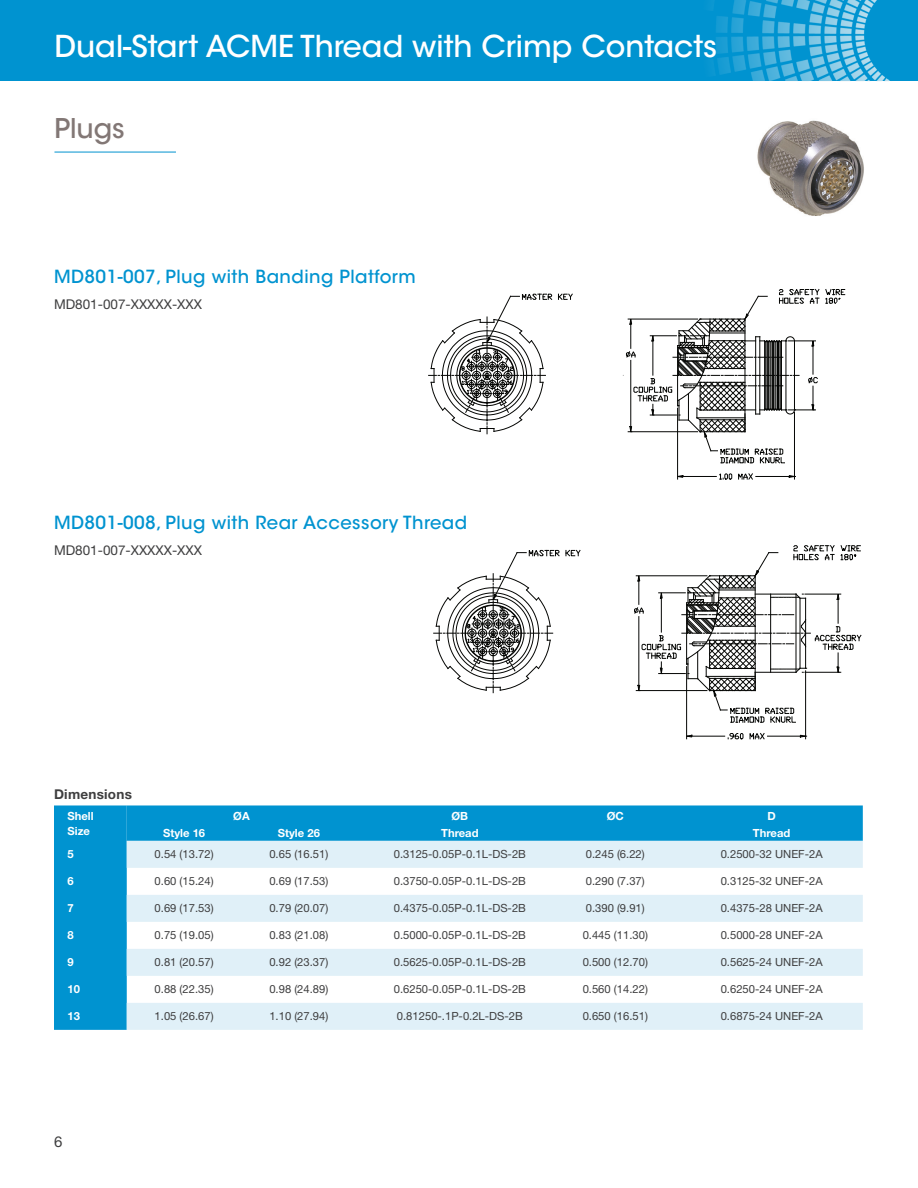
<style>
.page{position:relative;width:918px;height:1188px;background:#fff}
.page>*{position:absolute;margin:0;border:0;box-sizing:border-box;transform-origin:0 0}
.t1{font:500 30px "ITC Avant Garde Std";color:#fff}
.t2{font:500 27px "ITC Avant Garde Std";color:#827775}
.t3{font:500 18px "ITC Avant Garde Std";letter-spacing:.025em;color:#0093d0}
.t4{font:15px "Helvetica Neue LT Pro";color:#3e3e3f}
.t5{font:13.5px "Helvetica Neue LT Pro";color:#3e3e3f}
.t6{font:700 13.5px "Helvetica Neue LT Pro";letter-spacing:.02em;color:#3e3e3f}
.t7{font:11.25px "Helvetica Neue LT Pro";color:#3e3e3f}
.t8{font:700 11.25px/15px "Helvetica Neue LT Pro";color:#fff}
</style>
<div class="page">
<div style="left:0;top:0;width:918px;height:81px;background:#0093d0"></div>
<img style="left:711px;top:0;width:179px;height:81px">
<div style="left:54px;top:805px;width:809px;height:225px;background:#0093d0"></div>
<svg style="left:127px;top:841px;width:736px;height:189px;fill:#e0f0f8"></svg>
<hr style="left:54px;top:152px;width:122px;height:1px;background:#0093d0">
<hr style="left:677px;top:408px;width:1px;height:71px;background:#040503">
<hr style="left:794px;top:412px;width:1px;height:67px;background:#040503">
<hr style="left:683px;top:476px;width:33px;height:1px;background:#040503">
<hr style="left:756px;top:476px;width:33px;height:1px;background:#040503">
<svg style="left:719px;top:473px;width:13px;height:7px"></svg>
<svg style="left:738px;top:473px;width:15px;height:7px"></svg>
<svg style="left:789px;top:475px;width:7px;height:3px"></svg>
<svg style="left:677px;top:475px;width:6px;height:3px"></svg>
<svg style="left:623px;top:289px;width:196px;height:175px"></svg>
<svg style="left:825px;top:289px;width:20px;height:15px"></svg>
<hr style="left:805px;top:671px;width:1px;height:68px;background:#040503">
<hr style="left:686px;top:667px;width:1px;height:72px;background:#040503">
<hr style="left:692px;top:736px;width:33px;height:1px;background:#040503">
<svg style="left:800px;top:735px;width:8px;height:2px"></svg>
<hr style="left:768px;top:736px;width:32px;height:1px;background:#040503">
<svg style="left:750px;top:733px;width:15px;height:6px"></svg>
<svg style="left:728px;top:733px;width:15px;height:6px"></svg>
<svg style="left:634px;top:545px;width:227px;height:178px"></svg>
<img style="left:757px;top:120px;width:107px;height:96px">
<svg style="left:428px;top:293px;width:145px;height:142px"></svg>
<svg style="left:433px;top:549px;width:148px;height:145px"></svg>
<h1 class="t1" style="left:54px;top:27px;width:664px">Dual-Start ACME Thread with Crimp Contacts</h1>
<h2 class="t2" style="left:54px;top:112px;width:72px">Plugs</h2>
<h3 class="t3" style="left:54px;top:266px;width:363px">MD801-007, Plug with Banding Platform</h3>
<p class="t5" style="left:54px;top:296px;width:150px">MD801-007-XXXXX-XXX</p>
<h3 class="t3" style="left:54px;top:512px;width:415px">MD801-008, Plug with Rear Accessory Thread</h3>
<p class="t5" style="left:54px;top:542px;width:150px">MD801-007-XXXXX-XXX</p>
<p class="t6" style="left:54px;top:786px;width:79px">Dimensions</p>
<p class="t8" style="left:68px;top:808px;width:28px">Shell<br>Size</p>
<p class="t8" style="left:233px;top:808px;width:18px">ØA</p>
<p class="t8" style="left:452px;top:808px;width:18px">ØB</p>
<p class="t8" style="left:607px;top:808px;width:19px">ØC</p>
<p class="t8" style="left:768px;top:808px;width:10px">D</p>
<p class="t8" style="left:163px;top:825px;width:44px">Style 16</p>
<p class="t8" style="left:278px;top:825px;width:44px">Style 26</p>
<p class="t8" style="left:441px;top:825px;width:39px">Thread</p>
<p class="t8" style="left:753px;top:825px;width:39px">Thread</p>
<p class="t8" style="left:68px;top:847px;width:8px">5</p>
<p class="t7" style="left:155px;top:847px;width:60px">0.54 (13.72)</p>
<p class="t7" style="left:269px;top:847px;width:60px">0.65 (16.51)</p>
<p class="t7" style="left:394px;top:847px;width:134px">0.3125-0.05P-0.1L-DS-2B</p>
<p class="t7" style="left:586px;top:847px;width:60px">0.245 (6.22)</p>
<p class="t7" style="left:721px;top:847px;width:103px">0.2500-32 UNEF-2A</p>
<p class="t8" style="left:68px;top:874px;width:8px">6</p>
<p class="t7" style="left:155px;top:874px;width:60px">0.60 (15.24)</p>
<p class="t7" style="left:269px;top:874px;width:60px">0.69 (17.53)</p>
<p class="t7" style="left:394px;top:874px;width:134px">0.3750-0.05P-0.1L-DS-2B</p>
<p class="t7" style="left:586px;top:874px;width:60px">0.290 (7.37)</p>
<p class="t7" style="left:721px;top:874px;width:103px">0.3125-32 UNEF-2A</p>
<p class="t8" style="left:68px;top:901px;width:8px">7</p>
<p class="t7" style="left:155px;top:901px;width:60px">0.69 (17.53)</p>
<p class="t7" style="left:269px;top:901px;width:60px">0.79 (20.07)</p>
<p class="t7" style="left:394px;top:901px;width:134px">0.4375-0.05P-0.1L-DS-2B</p>
<p class="t7" style="left:586px;top:901px;width:60px">0.390 (9.91)</p>
<p class="t7" style="left:721px;top:901px;width:103px">0.4375-28 UNEF-2A</p>
<p class="t8" style="left:68px;top:928px;width:8px">8</p>
<p class="t7" style="left:155px;top:928px;width:60px">0.75 (19.05)</p>
<p class="t7" style="left:269px;top:928px;width:60px">0.83 (21.08)</p>
<p class="t7" style="left:394px;top:928px;width:134px">0.5000-0.05P-0.1L-DS-2B</p>
<p class="t7" style="left:583px;top:928px;width:67px">0.445 (11.30)</p>
<p class="t7" style="left:721px;top:928px;width:103px">0.5000-28 UNEF-2A</p>
<p class="t8" style="left:68px;top:955px;width:8px">9</p>
<p class="t7" style="left:155px;top:955px;width:60px">0.81 (20.57)</p>
<p class="t7" style="left:269px;top:955px;width:60px">0.92 (23.37)</p>
<p class="t7" style="left:394px;top:955px;width:134px">0.5625-0.05P-0.1L-DS-2B</p>
<p class="t7" style="left:583px;top:955px;width:67px">0.500 (12.70)</p>
<p class="t7" style="left:721px;top:955px;width:103px">0.5625-24 UNEF-2A</p>
<p class="t8" style="left:68px;top:982px;width:14px">10</p>
<p class="t7" style="left:155px;top:982px;width:60px">0.88 (22.35)</p>
<p class="t7" style="left:269px;top:982px;width:60px">0.98 (24.89)</p>
<p class="t7" style="left:394px;top:982px;width:134px">0.6250-0.05P-0.1L-DS-2B</p>
<p class="t7" style="left:583px;top:982px;width:67px">0.560 (14.22)</p>
<p class="t7" style="left:721px;top:982px;width:103px">0.6250-24 UNEF-2A</p>
<p class="t8" style="left:68px;top:1009px;width:14px">13</p>
<p class="t7" style="left:155px;top:1009px;width:60px">1.05 (26.67)</p>
<p class="t7" style="left:269px;top:1009px;width:60px">1.10 (27.94)</p>
<p class="t7" style="left:397px;top:1009px;width:127px">0.81250-.1P-0.2L-DS-2B</p>
<p class="t7" style="left:583px;top:1009px;width:67px">0.650 (16.51)</p>
<p class="t7" style="left:721px;top:1009px;width:103px">0.6875-24 UNEF-2A</p>
<h3 class="t4" style="left:54px;top:1132px;width:10px">6</h3>
</div>
